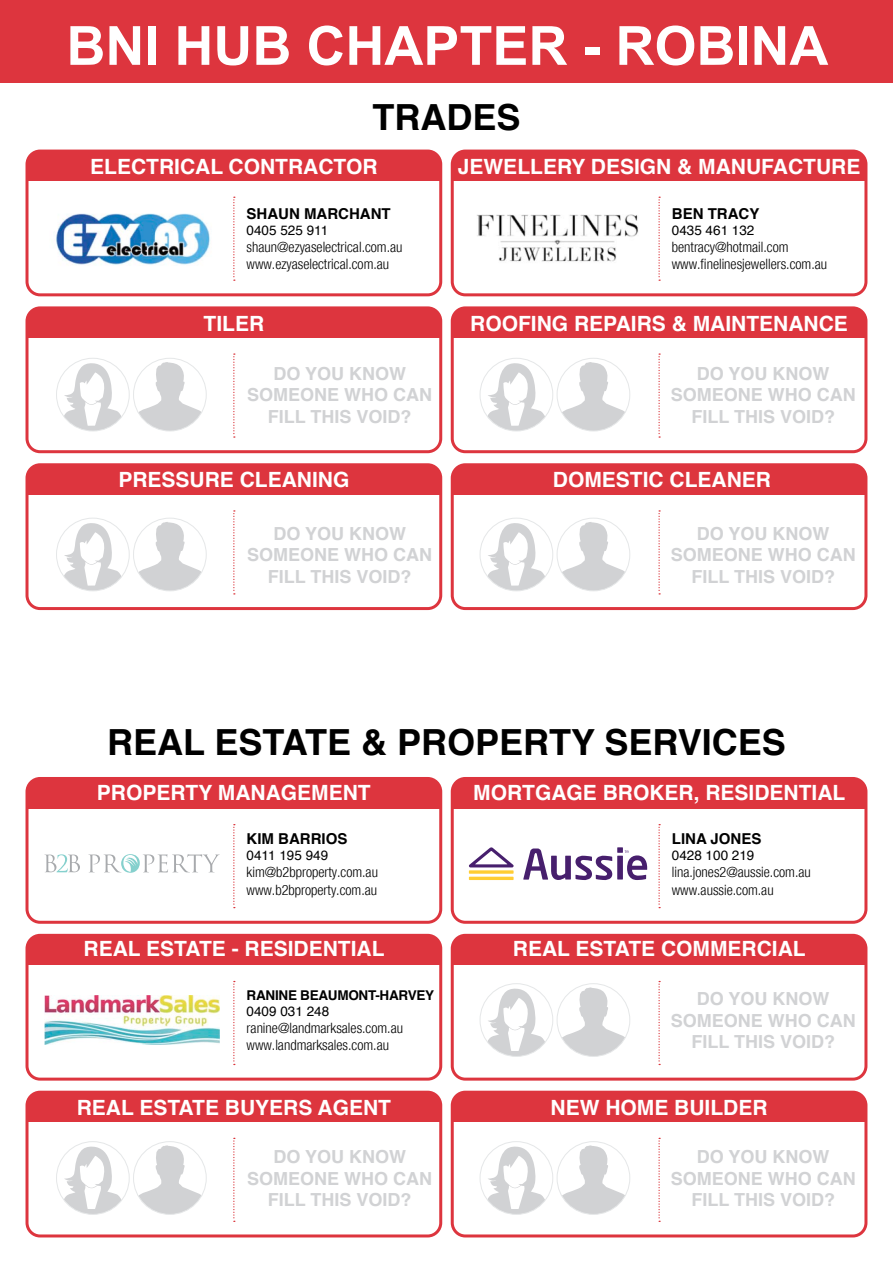
<style>
.page{position:relative;width:893px;height:1263px;background:#fff}
.page>*{position:absolute;margin:0;border:0;box-sizing:border-box;transform-origin:0 0}
.t1{font:700 54px "Arial";color:#fff}
.t2{font:700 36px "Helvetica";color:#000}
.Specialty{font:700 21px "Helvetica";color:#fff}
.VOID{font:700 18px/21.6px "Helvetica";color:#d1d2d4;text-align:center}
.Name{font:700 15px "Helvetica";color:#000}
.Contact_Details_Cond{font:300 condensed 14.25px "Helvetica Neue";color:#000}
.Contact_Details{font:13.5px "Helvetica";color:#000}
.Name-2{font:700 13.5px "Helvetica";letter-spacing:-.02em;color:#000}
</style>
<div class="page">
<div style="left:0;top:0;width:893px;height:83px;background:#dd353e"></div>
<div style="left:27px;top:1092px;width:414px;height:30px;background:#dd353e"></div>
<svg style="left:233px;top:1138px;width:2px;height:84px"></svg>
<div style="left:26px;top:1091px;width:416px;height:146px;border:3px solid #dd353e;border-radius:13px"></div>
<div style="left:452px;top:1092px;width:414px;height:30px;background:#dd353e"></div>
<svg style="left:658px;top:1138px;width:2px;height:84px"></svg>
<div style="left:451px;top:1091px;width:416px;height:146px;border:3px solid #dd353e;border-radius:13px"></div>
<div style="left:27px;top:935px;width:414px;height:30px;background:#dd353e"></div>
<svg style="left:233px;top:981px;width:2px;height:84px"></svg>
<div style="left:26px;top:934px;width:416px;height:146px;border:3px solid #dd353e;border-radius:13px"></div>
<div style="left:452px;top:935px;width:414px;height:30px;background:#dd353e"></div>
<svg style="left:658px;top:981px;width:2px;height:84px"></svg>
<div style="left:451px;top:934px;width:416px;height:146px;border:3px solid #dd353e;border-radius:13px"></div>
<div style="left:27px;top:778px;width:414px;height:30px;background:#dd353e"></div>
<svg style="left:233px;top:824px;width:2px;height:84px"></svg>
<div style="left:26px;top:777px;width:416px;height:147px;border:3px solid #dd353e;border-radius:13px"></div>
<div style="left:452px;top:778px;width:414px;height:30px;background:#dd353e"></div>
<svg style="left:658px;top:824px;width:2px;height:84px"></svg>
<div style="left:451px;top:777px;width:416px;height:147px;border:3px solid #dd353e;border-radius:13px"></div>
<div style="left:27px;top:465px;width:414px;height:30px;background:#dd353e"></div>
<svg style="left:233px;top:510px;width:2px;height:84px"></svg>
<div style="left:26px;top:463px;width:416px;height:147px;border:3px solid #dd353e;border-radius:13px"></div>
<div style="left:452px;top:465px;width:414px;height:30px;background:#dd353e"></div>
<svg style="left:658px;top:510px;width:2px;height:84px"></svg>
<div style="left:451px;top:463px;width:416px;height:147px;border:3px solid #dd353e;border-radius:13px"></div>
<div style="left:27px;top:308px;width:414px;height:30px;background:#dd353e"></div>
<svg style="left:233px;top:353px;width:2px;height:85px"></svg>
<div style="left:26px;top:306px;width:416px;height:147px;border:3px solid #dd353e;border-radius:13px"></div>
<div style="left:452px;top:308px;width:414px;height:30px;background:#dd353e"></div>
<svg style="left:658px;top:353px;width:2px;height:85px"></svg>
<div style="left:451px;top:306px;width:416px;height:147px;border:3px solid #dd353e;border-radius:13px"></div>
<div style="left:27px;top:151px;width:414px;height:30px;background:#dd353e"></div>
<svg style="left:233px;top:197px;width:2px;height:84px"></svg>
<div style="left:26px;top:150px;width:416px;height:146px;border:3px solid #dd353e;border-radius:13px"></div>
<div style="left:452px;top:151px;width:414px;height:30px;background:#dd353e"></div>
<svg style="left:658px;top:197px;width:2px;height:84px"></svg>
<div style="left:451px;top:150px;width:416px;height:146px;border:3px solid #dd353e;border-radius:13px"></div>
<svg style="left:135px;top:1145px;width:70px;height:69px"></svg>
<div style="left:133px;top:1141px;width:74px;height:74px;border:1px solid #e5e7e8;border-radius:50%"></div>
<svg style="left:61px;top:1146px;width:63px;height:63px"></svg>
<svg style="left:74px;top:1209px;width:38px;height:5px"></svg>
<div style="left:56px;top:1141px;width:74px;height:74px;border:1px solid #e5e7e8;border-radius:50%"></div>
<svg style="left:559px;top:1145px;width:70px;height:68px"></svg>
<div style="left:557px;top:1141px;width:73px;height:74px;border:1px solid #e5e7e8;border-radius:50%"></div>
<svg style="left:485px;top:1146px;width:63px;height:63px"></svg>
<svg style="left:497px;top:1209px;width:39px;height:4px"></svg>
<div style="left:480px;top:1141px;width:73px;height:74px;border:1px solid #e5e7e8;border-radius:50%"></div>
<svg style="left:135px;top:522px;width:70px;height:69px"></svg>
<div style="left:133px;top:518px;width:74px;height:73px;border:1px solid #e5e7e8;border-radius:50%"></div>
<svg style="left:61px;top:522px;width:63px;height:64px"></svg>
<svg style="left:74px;top:586px;width:37px;height:5px"></svg>
<div style="left:56px;top:518px;width:74px;height:73px;border:1px solid #e5e7e8;border-radius:50%"></div>
<svg style="left:559px;top:522px;width:70px;height:69px"></svg>
<div style="left:557px;top:518px;width:73px;height:73px;border:1px solid #e5e7e8;border-radius:50%"></div>
<svg style="left:485px;top:522px;width:63px;height:64px"></svg>
<svg style="left:498px;top:586px;width:37px;height:5px"></svg>
<div style="left:480px;top:518px;width:73px;height:73px;border:1px solid #e5e7e8;border-radius:50%"></div>
<svg style="left:44px;top:854px;width:36px;height:18px"></svg>
<svg style="left:88px;top:854px;width:132px;height:19px"></svg>
<svg style="left:523px;top:847px;width:124px;height:33px"></svg>
<hr style="left:469px;top:877px;width:45px;height:3px;background:#ffcd34">
<svg style="left:469px;top:870px;width:45px;height:4px"></svg>
<svg style="left:469px;top:847px;width:45px;height:20px"></svg>
<svg style="left:559px;top:987px;width:70px;height:68px"></svg>
<div style="left:557px;top:983px;width:73px;height:74px;border:1px solid #e5e7e8;border-radius:50%"></div>
<svg style="left:485px;top:988px;width:63px;height:63px"></svg>
<svg style="left:497px;top:1051px;width:39px;height:4px"></svg>
<div style="left:480px;top:983px;width:73px;height:74px;border:1px solid #e5e7e8;border-radius:50%"></div>
<img style="left:44px;top:996px;width:176px;height:48px">
<img style="left:56px;top:213px;width:154px;height:52px">
<svg style="left:135px;top:362px;width:70px;height:69px"></svg>
<div style="left:133px;top:358px;width:74px;height:73px;border:1px solid #e5e7e8;border-radius:50%"></div>
<svg style="left:61px;top:363px;width:63px;height:63px"></svg>
<svg style="left:74px;top:426px;width:38px;height:5px"></svg>
<div style="left:56px;top:358px;width:74px;height:73px;border:1px solid #e5e7e8;border-radius:50%"></div>
<svg style="left:559px;top:362px;width:70px;height:69px"></svg>
<div style="left:557px;top:358px;width:73px;height:73px;border:1px solid #e5e7e8;border-radius:50%"></div>
<svg style="left:485px;top:363px;width:63px;height:63px"></svg>
<svg style="left:498px;top:426px;width:37px;height:5px"></svg>
<div style="left:480px;top:358px;width:73px;height:73px;border:1px solid #e5e7e8;border-radius:50%"></div>
<img style="left:477px;top:214px;width:161px;height:48px">
<h1 class="t1" style="left:66px;top:10px;width:763px">BNI HUB CHAPTER - ROBINA</h1>
<h2 class="t2" style="left:372px;top:88px;width:149px">TRADES</h2>
<p class="Specialty" style="left:90px;top:150px;width:289px">ELECTRICAL CONTRACTOR</p>
<p class="Name" style="left:247px;top:201px;width:146px">SHAUN MARCHANT</p>
<p class="Contact_Details" style="left:247px;top:220px;width:83px">0405 525 911</p>
<p class="Contact_Details_Cond" style="left:247px;top:239px;width:157px">shaun@ezyaselectrical.com.au</p>
<p class="Contact_Details_Cond" style="left:247px;top:256px;width:144px">www.ezyaselectrical.com.au</p>
<p class="Specialty" style="left:204px;top:306px;width:62px">TILER</p>
<p class="VOID" style="left:247px;top:363px;width:187px">DO YOU KNOW<br>SOMEONE WHO CAN<br>FILL THIS VOID?</p>
<p class="Specialty" style="left:118px;top:463px;width:233px">PRESSURE CLEANING</p>
<p class="VOID" style="left:247px;top:523px;width:187px">DO YOU KNOW<br>SOMEONE WHO CAN<br>FILL THIS VOID?</p>
<p class="Specialty" style="left:458px;top:150px;width:404px">JEWELLERY DESIGN &amp; MANUFACTURE</p>
<p class="Name" style="left:672px;top:201px;width:89px">BEN TRACY</p>
<p class="Contact_Details" style="left:672px;top:220px;width:84px">0435 461 132</p>
<p class="Contact_Details_Cond" style="left:672px;top:239px;width:118px">bentracy@hotmail.com</p>
<p class="Contact_Details_Cond" style="left:672px;top:256px;width:157px">www.finelinesjewellers.com.au</p>
<p class="Specialty" style="left:470px;top:306px;width:379px">ROOFING REPAIRS &amp; MAINTENANCE</p>
<p class="VOID" style="left:671px;top:363px;width:187px">DO YOU KNOW<br>SOMEONE WHO CAN<br>FILL THIS VOID?</p>
<p class="Specialty" style="left:553px;top:463px;width:220px">DOMESTIC CLEANER</p>
<p class="VOID" style="left:671px;top:523px;width:187px">DO YOU KNOW<br>SOMEONE WHO CAN<br>FILL THIS VOID?</p>
<h2 class="t2" style="left:107px;top:713px;width:680px">REAL ESTATE &amp; PROPERTY SERVICES</h2>
<p class="Specialty" style="left:97px;top:775px;width:275px">PROPERTY MANAGEMENT</p>
<p class="Name" style="left:247px;top:827px;width:102px">KIM BARRIOS</p>
<p class="Contact_Details" style="left:247px;top:845px;width:83px">0411 195 949</p>
<p class="Contact_Details_Cond" style="left:247px;top:864px;width:133px">kim@b2bproperty.com.au</p>
<p class="Contact_Details_Cond" style="left:247px;top:881px;width:132px">www.b2bproperty.com.au</p>
<p class="Specialty" style="left:473px;top:775px;width:374px">MORTGAGE BROKER, RESIDENTIAL</p>
<p class="Name" style="left:672px;top:827px;width:91px">LINA JONES</p>
<p class="Contact_Details" style="left:672px;top:845px;width:84px">0428 100 219</p>
<p class="Contact_Details_Cond" style="left:672px;top:864px;width:140px">lina.jones2@aussie.com.au</p>
<p class="Contact_Details_Cond" style="left:672px;top:881px;width:103px">www.aussie.com.au</p>
<p class="Specialty" style="left:84px;top:932px;width:303px">REAL ESTATE - RESIDENTIAL</p>
<p class="Name-2" style="left:247px;top:984px;width:189px">RANINE BEAUMONT-HARVEY</p>
<p class="Contact_Details" style="left:247px;top:1001px;width:84px">0409 031 248</p>
<p class="Contact_Details_Cond" style="left:247px;top:1020px;width:158px">ranine@landmarksales.com.au</p>
<p class="Contact_Details_Cond" style="left:247px;top:1037px;width:144px">www.landmarksales.com.au</p>
<p class="Specialty" style="left:77px;top:1091px;width:316px">REAL ESTATE BUYERS AGENT</p>
<p class="VOID" style="left:247px;top:1146px;width:187px">DO YOU KNOW<br>SOMEONE WHO CAN<br>FILL THIS VOID?</p>
<p class="Specialty" style="left:513px;top:932px;width:294px">REAL ESTATE COMMERCIAL</p>
<p class="VOID" style="left:671px;top:988px;width:187px">DO YOU KNOW<br>SOMEONE WHO CAN<br>FILL THIS VOID?</p>
<p class="Specialty" style="left:551px;top:1091px;width:218px">NEW HOME BUILDER</p>
<p class="VOID" style="left:671px;top:1146px;width:187px">DO YOU KNOW<br>SOMEONE WHO CAN<br>FILL THIS VOID?</p>
</div>
